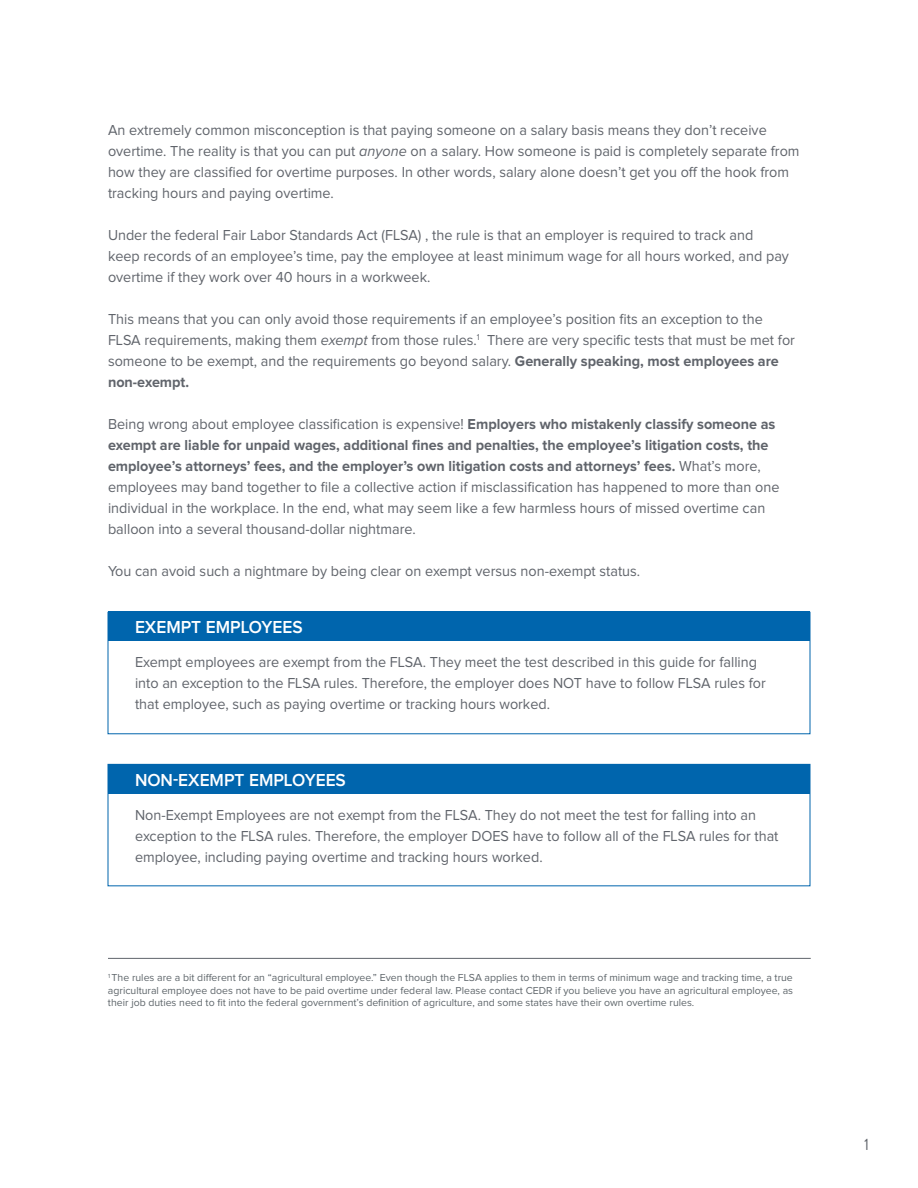
<style>
.page{position:relative;width:918px;height:1188px;background:#fff}
.page>*{position:absolute;margin:0;border:0;box-sizing:border-box;transform-origin:0 0}
.t1{font:600 18px "Proxima Nova";color:#fff;scale:.96 1}
.t2{font:16.5px "Brandon Grotesque";color:#60646b;scale:.93 1}
.t3{font:15px/21px "Proxima Nova";color:#60646b;scale:.96 1}
.t4{font:10.5px/12.6px "Proxima Nova";color:#5f666b;text-align:justify}
.s1{font-style:italic}
.s2{font-weight:700}
</style>
<div class="page">
<div style="left:108px;top:611px;width:702px;height:30px;background:#0065ad"></div>
<div style="left:108px;top:764px;width:702px;height:30px;background:#0065ad"></div>
<div style="left:108px;top:612px;width:702px;height:122px;border:1px solid #0065ad"></div>
<div style="left:108px;top:764px;width:702px;height:122px;border:1px solid #0065ad"></div>
<hr style="left:108px;top:958px;width:703px;height:1px;background:#60646b">
<p class="t3" style="left:108px;top:120px;width:722px">An extremely common misconception is that paying someone on a salary basis means they don’t receive overtime. The reality is that you can put <span class="s1">anyone</span> on a salary. How someone is paid is completely separate from how they are classified for overtime purposes. In other words, salary alone doesn’t get you off the hook from tracking hours and paying overtime.</p>
<p class="t3" style="left:108px;top:225px;width:711px">Under the federal Fair Labor Standards Act (FLSA) , the rule is that an employer is required to track and keep records of an employee’s time, pay the employee at least minimum wage for all hours worked, and pay overtime if they work over 40 hours in a workweek.</p>
<p class="t3" style="left:108px;top:309px;width:717px">This means that you can only avoid those requirements if an employee’s position fits an exception to the FLSA requirements, making them <span class="s1">exempt</span> from those rules.<sup>1</sup> There are very specific tests that must be met for someone to be exempt, and the requirements go beyond salary. <span class="s2">Generally speaking, most employees are non-exempt.</span></p>
<p class="t3" style="left:108px;top:414px;width:701px">Being wrong about employee classification is expensive! <span class="s2">Employers who mistakenly classify someone as exempt are liable for unpaid wages, additional fines and penalties, the employee’s litigation costs, the employee’s attorneys’ fees, and the employer’s own litigation costs and attorneys’ fees.</span> What’s more, employees may band together to file a collective action if misclassification has happened to more than one individual in the workplace. In the end, what may seem like a few harmless hours of missed overtime can balloon into a several thousand-dollar nightmare.</p>
<p class="t3" style="left:108px;top:561px;width:556px">You can avoid such a nightmare by being clear on exempt versus non-exempt status.</p>
<p class="t1" style="left:135px;top:619px;width:176px">EXEMPT EMPLOYEES</p>
<p class="t3" style="left:135px;top:652px;width:659px">Exempt employees are exempt from the FLSA. They meet the test described in this guide for falling into an exception to the FLSA rules. Therefore, the employer does NOT have to follow FLSA rules for that employee, such as paying overtime or tracking hours worked.</p>
<p class="t1" style="left:135px;top:772px;width:221px">NON-EXEMPT EMPLOYEES</p>
<p class="t3" style="left:135px;top:805px;width:672px">Non-Exempt Employees are not exempt from the FLSA. They do not meet the test for falling into an exception to the FLSA rules. Therefore, the employer DOES have to follow all of the FLSA rules for that employee, including paying overtime and tracking hours worked.</p>
<p class="t4" style="left:108px;top:972px;width:687px"><sup>1</sup> The rules are a bit different for an “agricultural employee.” Even though the FLSA applies to them in terms of minimum wage and tracking time, a true agricultural employee does not have to be paid overtime under federal law. Please contact CEDR if you believe you have an agricultural employee, as their job duties need to fit into the federal government’s definition of agriculture, and some states have their own overtime rules.</p>
<p class="t2" style="left:864px;top:1133px;width:7px">1</p>
</div>
